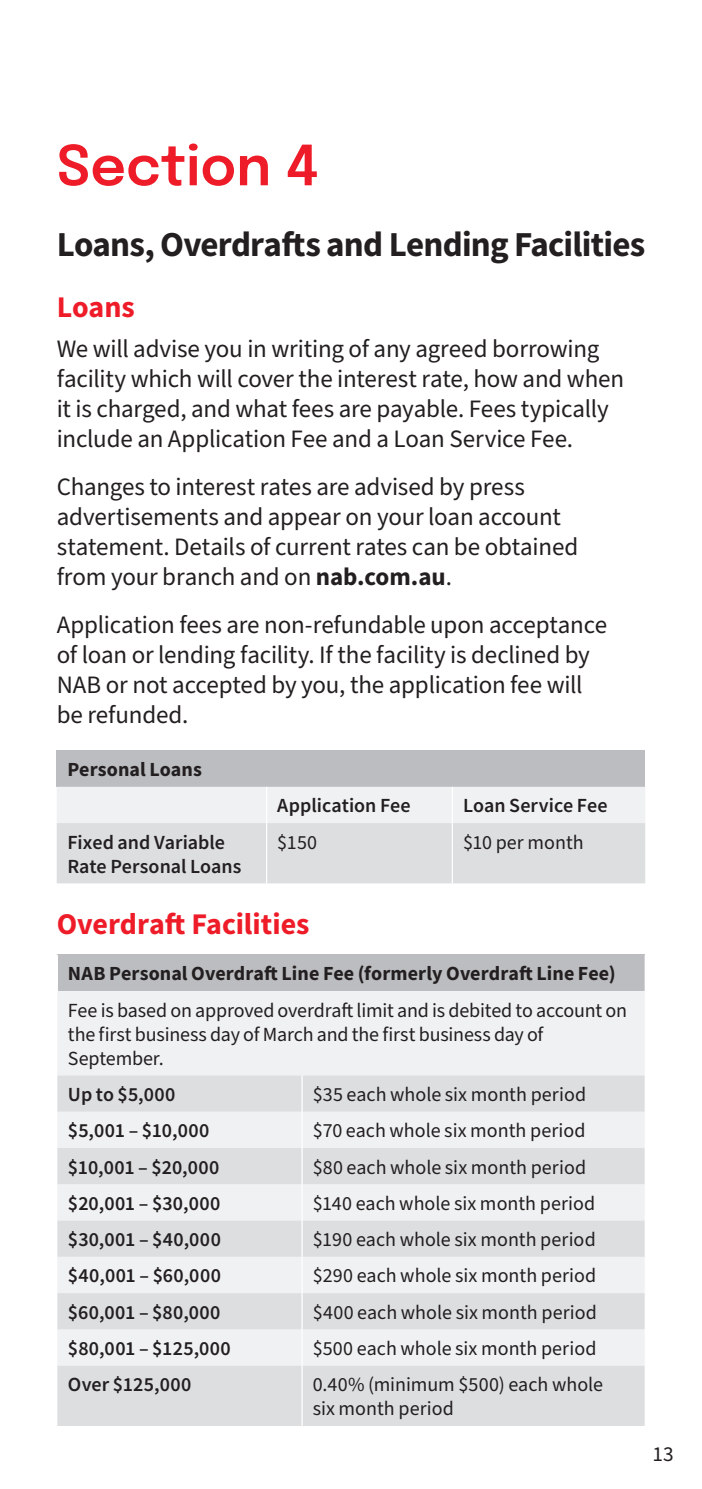
<style>
.page{position:relative;width:702px;height:1489px;background:#fff}
.page>*{position:absolute;margin:0;border:0;box-sizing:border-box;transform-origin:0 0}
.t1{font:600 55px "Epilogue";color:#ee1c28}
.t2{font:700 35px "Source Sans Pro";letter-spacing:-.02em;color:#231f20}
.t3{font:700 30px "Source Sans Pro";color:#ee1c28}
.t4{font:25px/30px "Source Sans Pro";letter-spacing:-.01em;color:#231f20}
.t5{font:21.25px "Source Sans Pro";color:#231f20}
.t6{font:20px/24px "Source Sans Pro";color:#231f20}
.t7{font:600 20px/24px "Source Sans Pro";letter-spacing:.005em;color:#231f20}
.t8{font:700 20px "Source Sans Pro";letter-spacing:.005em;color:#231f20}
.s1{font-weight:700}
</style>
<div class="page">
<div style="left:57px;top:750px;width:588px;height:36px;background:#bcbdc0"></div>
<svg style="left:57px;top:786px;width:588px;height:97px"></svg>
<hr style="left:266px;top:786px;width:1px;height:37px;background:#fff">
<hr style="left:452px;top:786px;width:1px;height:37px;background:#fff">
<hr style="left:266px;top:823px;width:1px;height:60px;background:#fff">
<hr style="left:452px;top:823px;width:1px;height:60px;background:#fff">
<div style="left:57px;top:954px;width:588px;height:37px;background:#bcbdc0"></div>
<div style="left:58px;top:991px;width:586px;height:84px;background:#f0f1f2"></div>
<svg style="left:57px;top:1075px;width:587px;height:350px;fill:#dddee0"></svg>
<hr style="left:301px;top:1111px;width:2px;height:36px;background:#fff">
<hr style="left:301px;top:1184px;width:2px;height:36px;background:#fff">
<hr style="left:301px;top:1256px;width:2px;height:36px;background:#fff">
<hr style="left:301px;top:1329px;width:2px;height:36px;background:#fff">
<hr style="left:57px;top:954px;width:1px;height:37px;background:#fff">
<hr style="left:644px;top:954px;width:2px;height:37px;background:#fff">
<hr style="left:301px;top:1075px;width:2px;height:36px;background:#fff">
<hr style="left:301px;top:1147px;width:2px;height:37px;background:#fff">
<hr style="left:301px;top:1220px;width:2px;height:36px;background:#fff">
<hr style="left:301px;top:1292px;width:2px;height:37px;background:#fff">
<hr style="left:301px;top:1365px;width:2px;height:60px;background:#fff">
<h1 class="t1" style="left:57px;top:127px;width:263px">Section 4</h1>
<h2 class="t2" style="left:57px;top:220px;width:590px">Loans, Overdrafts and Lending Facilities</h2>
<p class="t3" style="left:57px;top:286px;width:80px">Loans</p>
<p class="t4" style="left:57px;top:334px;width:569px">We will advise you in writing of any agreed borrowing facility which will cover the interest rate, how and when it is charged, and what fees are payable. Fees typically include an Application Fee and a Loan Service Fee.</p>
<p class="t4" style="left:57px;top:472px;width:523px">Changes to interest rates are advised by press advertisements and appear on your loan account statement. Details of current rates can be obtained from your branch and on <span class="s1">nab.com.au</span>.</p>
<p class="t4" style="left:57px;top:610px;width:552px">Application fees are non-refundable upon acceptance of loan or lending facility. If the facility is declined by NAB or not accepted by you, the application fee will be refunded.</p>
<p class="t8" style="left:67px;top:756px;width:136px">Personal Loans</p>
<p class="t7" style="left:277px;top:793px;width:135px">Application Fee</p>
<p class="t7" style="left:463px;top:793px;width:146px">Loan Service Fee</p>
<p class="t7" style="left:67px;top:829px;width:175px">Fixed and Variable<br>Rate Personal Loans</p>
<p class="t6" style="left:277px;top:830px;width:41px">$150</p>
<p class="t6" style="left:463px;top:830px;width:122px">$10 per month</p>
<p class="t3" style="left:57px;top:903px;width:254px">Overdraft Facilities</p>
<p class="t8" style="left:68px;top:960px;width:549px">NAB Personal Overdraft Line Fee (formerly Overdraft Line Fee)</p>
<p class="t6" style="left:68px;top:998px;width:560px">Fee is based on approved overdraft limit and is debited to account on the first business day of March and the first business day of<br>September.</p>
<p class="t7" style="left:68px;top:1082px;width:109px">Up to $5,000</p>
<p class="t6" style="left:313px;top:1082px;width:275px">$35 each whole six month period</p>
<p class="t7" style="left:68px;top:1118px;width:143px">$5,001 – $10,000</p>
<p class="t6" style="left:313px;top:1119px;width:274px">$70 each whole six month period</p>
<p class="t7" style="left:68px;top:1154px;width:153px">$10,001 – $20,000</p>
<p class="t6" style="left:313px;top:1155px;width:275px">$80 each whole six month period</p>
<p class="t7" style="left:68px;top:1190px;width:154px">$20,001 – $30,000</p>
<p class="t6" style="left:313px;top:1191px;width:284px">$140 each whole six month period</p>
<p class="t7" style="left:68px;top:1227px;width:154px">$30,001 – $40,000</p>
<p class="t6" style="left:313px;top:1228px;width:284px">$190 each whole six month period</p>
<p class="t7" style="left:68px;top:1263px;width:154px">$40,001 – $60,000</p>
<p class="t6" style="left:313px;top:1264px;width:285px">$290 each whole six month period</p>
<p class="t7" style="left:68px;top:1299px;width:154px">$60,001 – $80,000</p>
<p class="t6" style="left:313px;top:1300px;width:286px">$400 each whole six month period</p>
<p class="t7" style="left:68px;top:1335px;width:164px">$80,001 – $125,000</p>
<p class="t6" style="left:313px;top:1336px;width:285px">$500 each whole six month period</p>
<p class="t7" style="left:68px;top:1372px;width:125px">Over $125,000</p>
<p class="t6" style="left:313px;top:1373px;width:292px">0.40% (minimum $500) each whole six month period</p>
<p class="t5" style="left:652px;top:1439px;width:23px">13</p>
</div>
